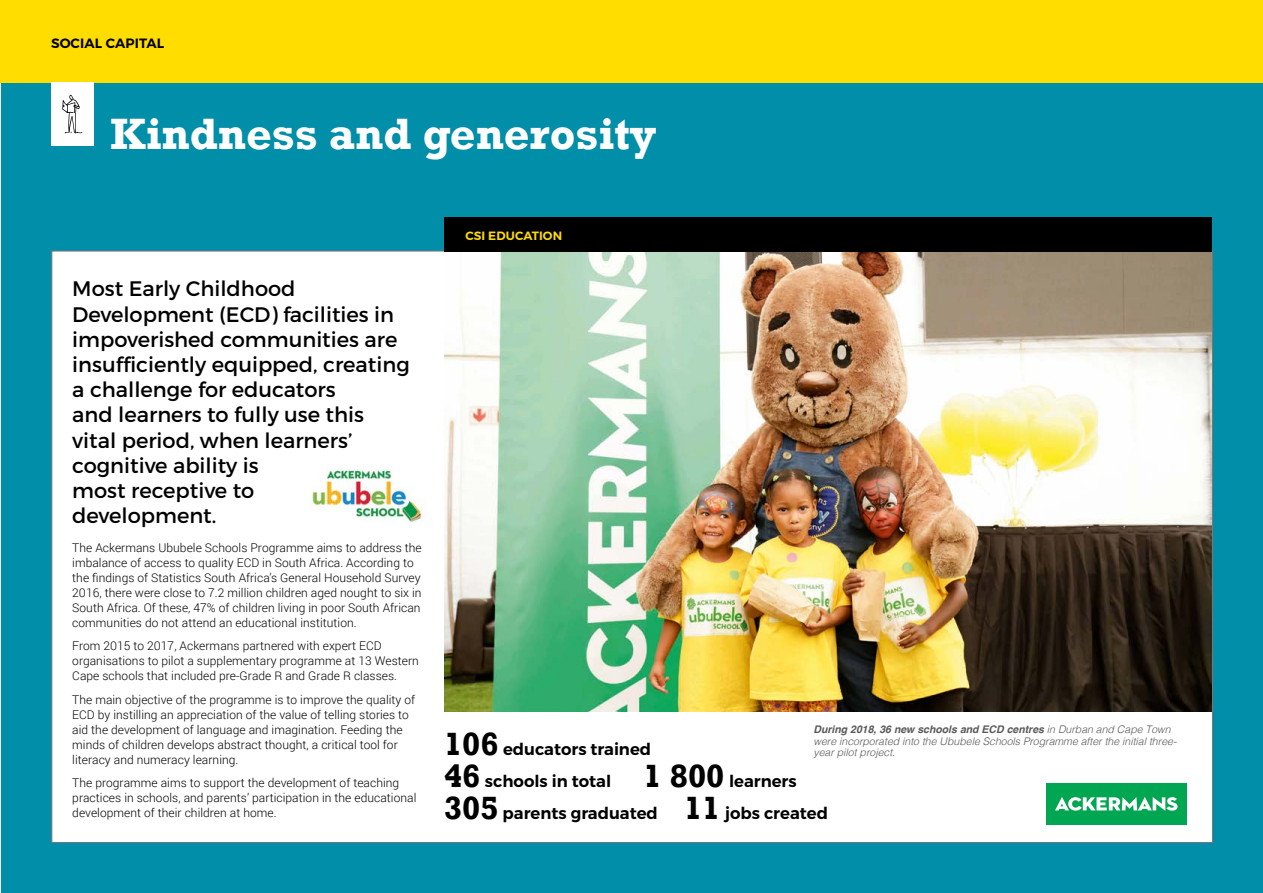
<style>
.page{position:relative;width:1263px;height:893px;background:#fff}
.page>*{position:absolute;margin:0;border:0;box-sizing:border-box;transform-origin:0 0}
.t1{font:700 45px "Rockwell";color:#fff}
.t2{font:21px/25.2px "Montserrat";color:#000}
.t3{font:600 16.5px/32.2px "Montserrat";color:#000}
.t4{font:600 13.5px "Montserrat";letter-spacing:.01em;color:#000}
.t5{font:300 12px/15px "Roboto";letter-spacing:.005em;color:#000}
.t6{font:600 12px "Montserrat";letter-spacing:.01em;color:#fd0}
.t7{font:italic 300 10.5px/11.2px "Helvetica";color:#58595b}
.s1{font-family:"Rockwell";font-weight:700;font-size:33px}
.s2{font-weight:700}
</style>
<div class="page">
<div style="left:1px;top:1px;width:1262px;height:892px;background:#008ea9"></div>
<div style="left:52px;top:251px;width:1160px;height:592px;background:#fff;border:1px solid #777"></div>
<img style="left:444px;top:251px;width:768px;height:460px">
<img style="left:311px;top:468px;width:112px;height:54px">
<div style="left:444px;top:217px;width:768px;height:34px;background:#000"></div>
<div style="left:0;top:0;width:1263px;height:82px;background:#fd0"></div>
<div style="left:1046px;top:783px;width:140px;height:42px;background:#00a651"></div>
<svg style="left:1055px;top:797px;width:122px;height:14px"></svg>
<div style="left:51px;top:82px;width:43px;height:64px;background:#fff"></div>
<svg style="left:62px;top:95px;width:20px;height:38px"></svg>
<p class="t4" style="left:51px;top:34px;width:115px">SOCIAL CAPITAL</p>
<h1 class="t1" style="left:111px;top:106px;width:548px">Kindness and generosity</h1>
<p class="t2" style="left:72px;top:276px;width:339px">Most Early Childhood<br>Development (ECD) facilities in impoverished communities are insufficiently equipped, creating a challenge for educators<br>and learners to fully use this vital period, when learners’ cognitive ability is<br>most receptive to<br>development.</p>
<p class="t5" style="left:72px;top:540px;width:351px">The Ackermans Ububele Schools Programme aims to address the imbalance of access to quality ECD in South Africa. According to the findings of Statistics South Africa’s General Household Survey 2016, there were close to 7.2 million children aged nought to six in South Africa. Of these, 47% of children living in poor South African communities do not attend an educational institution.</p>
<p class="t5" style="left:72px;top:638px;width:348px">From 2015 to 2017, Ackermans partnered with expert ECD organisations to pilot a supplementary programme at 13 Western<br>Cape schools that included pre-Grade R and Grade R classes.</p>
<p class="t5" style="left:72px;top:692px;width:344px">The main objective of the programme is to improve the quality of ECD by instilling an appreciation of the value of telling stories to aid the development of language and imagination. Feeding the minds of children develops abstract thought, a critical tool for literacy and numeracy learning.</p>
<p class="t5" style="left:72px;top:775px;width:346px">The programme aims to support the development of teaching practices in schools, and parents’ participation in the educational development of their children at home.</p>
<p class="t6" style="left:465px;top:228px;width:98px">CSI EDUCATION</p>
<h3 class="t3" style="left:444px;top:733px;width:209px"><span class="s1">106</span> educators trained</h3>
<p class="t7" style="left:813px;top:725px;width:365px"><span class="s2">During 2018, 36 new schools and ECD centres</span> in Durban and Cape Town were incorporated into the Ububele Schools Programme after the initial three&shy;year pilot project.</p>
<h3 class="t3" style="left:444px;top:765px;width:354px"><span class="s1">46</span> schools in total <span class="s1">1 800</span> learners<br><span class="s1">305</span> parents graduated</h3>
<h3 class="t3" style="left:684px;top:797px;width:145px"><span class="s1">11</span> jobs created</h3>
</div>
